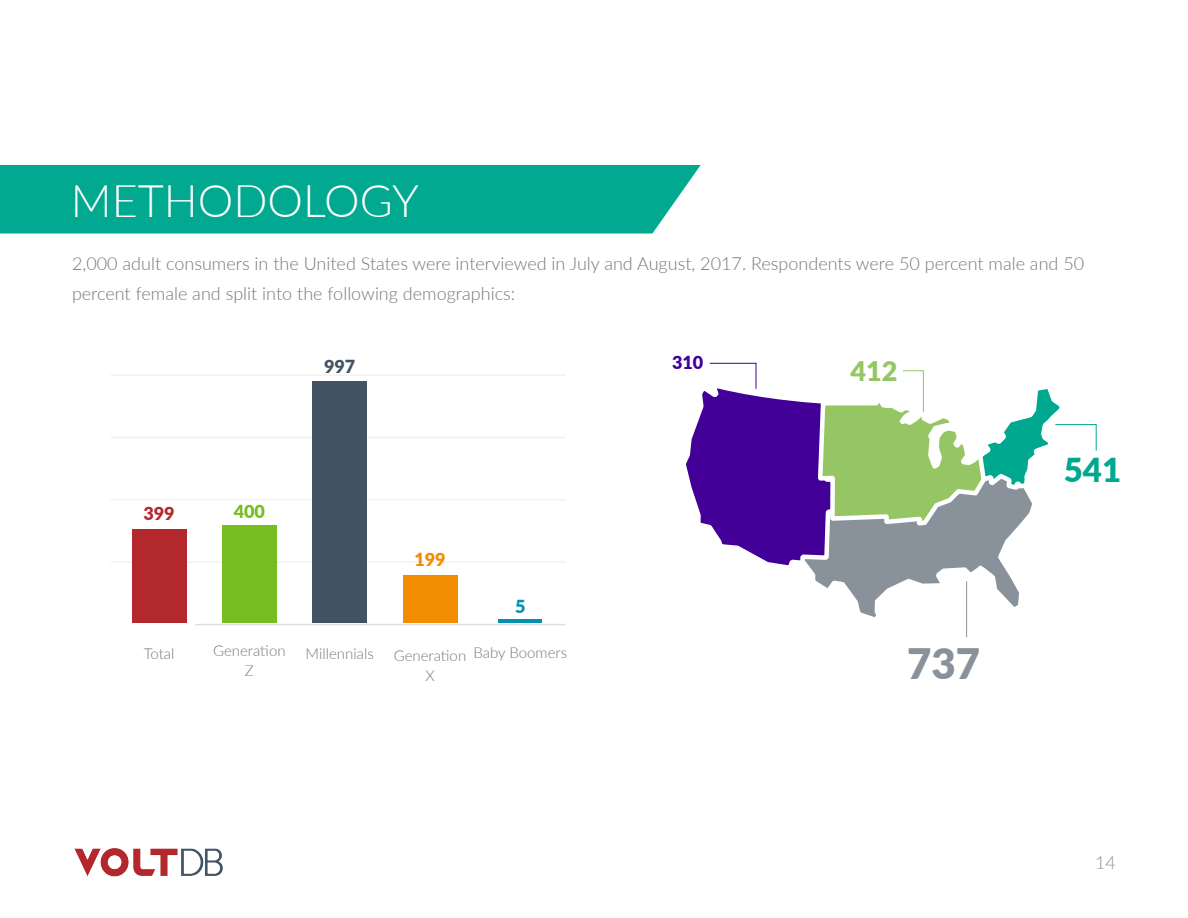
<style>
.page{position:relative;width:1188px;height:918px;background:#fff}
.page>*{position:absolute;margin:0;border:0;box-sizing:border-box;transform-origin:0 0}
.t1{font:300 45px "Lato";color:#fff}
.t2{font:900 42px "Lato";color:#89929b}
.t3{font:900 33px "Lato";color:#00a88f}
.t4{font:900 27px "Lato";color:#96c663}
.t5{font:300 18px/30px "Lato";color:#777771}
.t6{font:900 18px "Lato";color:#f28c00}
.t7{font:900 18px "Lato";color:#425463}
.t8{font:900 18px "Lato";color:#b3282d}
.t9{font:900 18px "Lato";color:#78bd1f}
.t10{font:900 18px "Lato";color:#430098}
.t11{font:300 18px "Lato";color:#908f88}
.t12{font:900 18px "Lato";color:#0091b3}
.t13{font:300 15px "Lato";color:#777771}
</style>
<div class="page">
<img style="left:74px;top:848px;width:149px;height:29px">
<hr style="left:111px;top:374px;width:455px;height:2px;background:#dcdddf">
<hr style="left:111px;top:499px;width:455px;height:1px;background:#dcdddf">
<hr style="left:111px;top:561px;width:455px;height:2px;background:#dcdddf">
<hr style="left:111px;top:437px;width:455px;height:1px;background:#dcdddf">
<hr style="left:195px;top:624px;width:371px;height:1px;background:#dcdddf">
<hr style="left:499px;top:620px;width:43px;height:3px;background:#0091b3">
<div style="left:403px;top:575px;width:54px;height:48px;background:#f28c00"></div>
<div style="left:313px;top:381px;width:54px;height:242px;background:#425463"></div>
<div style="left:222px;top:526px;width:54px;height:97px;background:#78bd1f"></div>
<div style="left:132px;top:529px;width:54px;height:94px;background:#b3282d"></div>
<hr style="left:966px;top:581px;width:1px;height:56px;background:#89929b">
<svg style="left:686px;top:362px;width:411px;height:258px"></svg>
<div style="left:0;top:165px;width:701px;height:69px;background:#00a98f"></div>
<p class="t1" style="left:71px;top:169px;width:350px">METHODOLOGY</p>
<p class="t5" style="left:72px;top:248px;width:1014px">2,000 adult consumers in the United States were interviewed in July and August, 2017. Respondents were 50 percent male and 50 percent female and split into the following demographics:</p>
<p class="t7" style="left:324px;top:353px;width:33px">997</p>
<p class="t8" style="left:143px;top:500px;width:33px">399</p>
<p class="t9" style="left:234px;top:497px;width:33px">400</p>
<p class="t13" style="left:144px;top:643px;width:32px">Total</p>
<p class="t13" style="left:213px;top:641px;width:74px">Generation</p>
<p class="t13" style="left:245px;top:660px;width:10px">Z</p>
<p class="t6" style="left:414px;top:546px;width:33px">199</p>
<p class="t12" style="left:515px;top:593px;width:12px">5</p>
<p class="t13" style="left:306px;top:643px;width:70px">Millennials</p>
<p class="t13" style="left:394px;top:645px;width:74px">Generation</p>
<p class="t13" style="left:425px;top:665px;width:11px">X</p>
<p class="t13" style="left:474px;top:643px;width:95px">Baby Boomers</p>
<p class="t10" style="left:672px;top:349px;width:33px">310</p>
<p class="t4" style="left:850px;top:350px;width:48px">412</p>
<p class="t2" style="left:907px;top:632px;width:75px">737</p>
<p class="t3" style="left:1064px;top:445px;width:59px">541</p>
<p class="t11" style="left:1095px;top:850px;width:22px">14</p>
</div>
